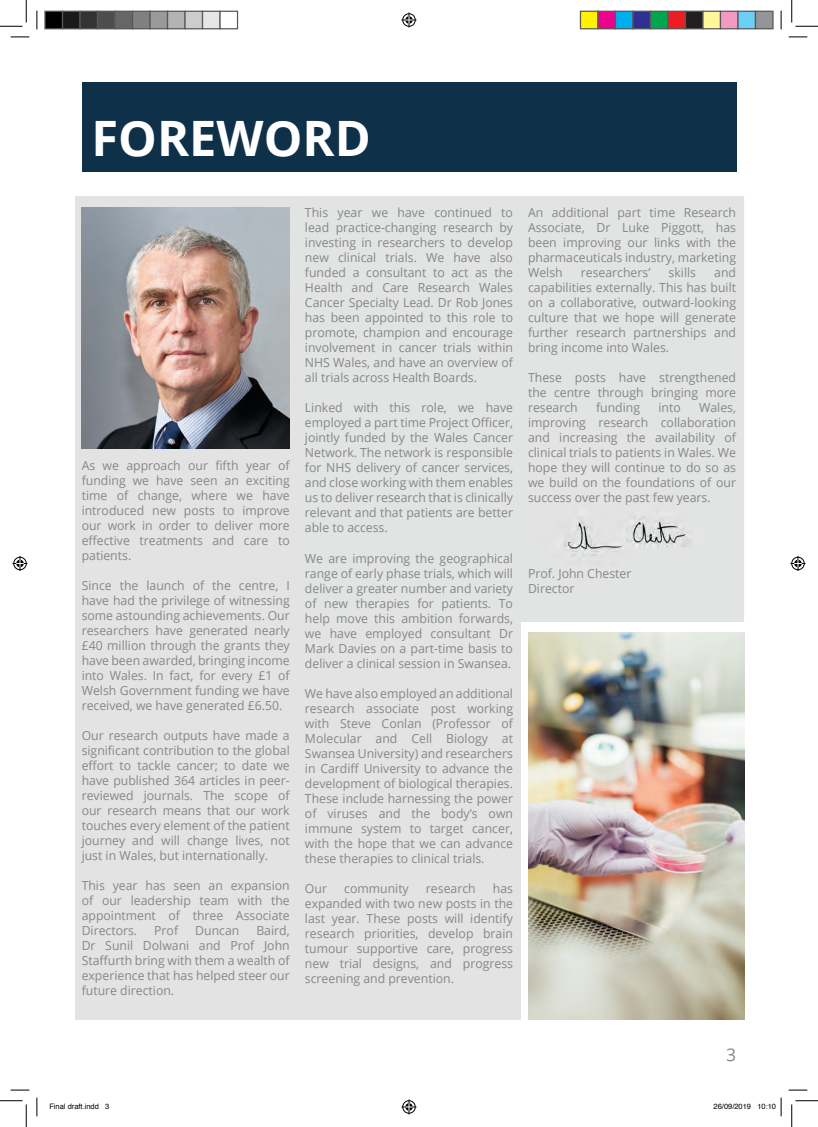
<style>
.page{position:relative;width:818px;height:1127px;background:#fff}
.page>*{position:absolute;margin:0;border:0;box-sizing:border-box;transform-origin:0 0}
.t1{font:700 48.75px "Open Sans";color:#fff}
.t2{font:17.5px "Open Sans";color:#878787}
.Booklet_grey_text{font:12.5px/15px "Open Sans";color:#878787;text-align:justify}
.t3{font:7.5px "Helvetica";color:#000}
</style>
<div class="page">
<div style="left:75px;top:196px;width:445px;height:822px;background:#e4e3e3"></div>
<div style="left:520px;top:198px;width:222px;height:421px;background:#e2e3e3"></div>
<img style="left:82px;top:208px;width:208px;height:240px">
<div style="left:82px;top:82px;width:654px;height:90px;background:#0e3149"></div>
<img style="left:528px;top:632px;width:216px;height:386px">
<svg style="left:11px;top:36px;width:18px;height:2px"></svg>
<svg style="left:788px;top:36px;width:19px;height:2px"></svg>
<svg style="left:11px;top:1089px;width:18px;height:1px"></svg>
<svg style="left:788px;top:1089px;width:19px;height:1px"></svg>
<svg style="left:36px;top:11px;width:2px;height:18px"></svg>
<svg style="left:36px;top:1097px;width:2px;height:18px"></svg>
<svg style="left:780px;top:11px;width:2px;height:18px"></svg>
<svg style="left:0;top:0;width:27px;height:27px"></svg>
<svg style="left:0;top:1100px;width:27px;height:26px"></svg>
<svg style="left:791px;top:0;width:27px;height:27px"></svg>
<svg style="left:791px;top:1100px;width:27px;height:26px"></svg>
<svg style="left:401px;top:13px;width:15px;height:15px"></svg>
<svg style="left:401px;top:1099px;width:15px;height:15px"></svg>
<svg style="left:13px;top:556px;width:15px;height:15px"></svg>
<svg style="left:790px;top:556px;width:15px;height:15px"></svg>
<div style="left:45px;top:11px;width:18px;height:18px;background:#000"></div>
<div style="left:44px;top:11px;width:19px;height:18px;border:1px solid #595959"></div>
<div style="left:63px;top:11px;width:17px;height:18px;background:#1a1a1a"></div>
<div style="left:62px;top:11px;width:19px;height:18px;border:1px solid #595959"></div>
<div style="left:80px;top:11px;width:18px;height:18px;background:#333"></div>
<div style="left:79px;top:11px;width:19px;height:18px;border:1px solid #595959"></div>
<div style="left:98px;top:11px;width:17px;height:18px;background:#4d4d4d"></div>
<div style="left:97px;top:11px;width:19px;height:18px;border:1px solid #595959"></div>
<div style="left:115px;top:11px;width:18px;height:18px;background:#666"></div>
<div style="left:114px;top:11px;width:19px;height:18px;border:1px solid #595959"></div>
<div style="left:133px;top:11px;width:17px;height:18px;background:#808080"></div>
<div style="left:132px;top:11px;width:19px;height:18px;border:1px solid #595959"></div>
<div style="left:150px;top:11px;width:18px;height:18px;background:#999"></div>
<div style="left:149px;top:11px;width:19px;height:18px;border:1px solid #595959"></div>
<div style="left:168px;top:11px;width:17px;height:18px;background:#b3b3b3"></div>
<div style="left:167px;top:11px;width:19px;height:18px;border:1px solid #595959"></div>
<div style="left:185px;top:11px;width:18px;height:18px;background:#ccc"></div>
<div style="left:184px;top:11px;width:19px;height:18px;border:1px solid #595959"></div>
<div style="left:203px;top:11px;width:17px;height:18px;background:#e6e6e6"></div>
<div style="left:202px;top:11px;width:19px;height:18px;border:1px solid #595959"></div>
<div style="left:219px;top:11px;width:19px;height:18px;border:1px solid #595959"></div>
<div style="left:580px;top:11px;width:18px;height:18px;background:#fff101"></div>
<div style="left:580px;top:11px;width:18px;height:18px;border:1px solid #595959"></div>
<div style="left:598px;top:11px;width:17px;height:18px;background:#ed028c"></div>
<div style="left:597px;top:11px;width:19px;height:18px;border:1px solid #595959"></div>
<div style="left:615px;top:11px;width:18px;height:18px;background:#00aeef"></div>
<div style="left:615px;top:11px;width:18px;height:18px;border:1px solid #595959"></div>
<div style="left:633px;top:11px;width:17px;height:18px;background:#2e3092"></div>
<div style="left:632px;top:11px;width:19px;height:18px;border:1px solid #595959"></div>
<div style="left:650px;top:11px;width:18px;height:18px;background:#00a54f"></div>
<div style="left:650px;top:11px;width:18px;height:18px;border:1px solid #595959"></div>
<div style="left:668px;top:11px;width:17px;height:18px;background:#ee1d23"></div>
<div style="left:667px;top:11px;width:19px;height:18px;border:1px solid #595959"></div>
<div style="left:685px;top:11px;width:18px;height:18px;background:#231f20"></div>
<div style="left:685px;top:11px;width:18px;height:18px;border:1px solid #595959"></div>
<div style="left:703px;top:11px;width:17px;height:18px;background:#fff79a"></div>
<div style="left:702px;top:11px;width:19px;height:18px;border:1px solid #595959"></div>
<div style="left:720px;top:11px;width:18px;height:18px;background:#f499c2"></div>
<div style="left:720px;top:11px;width:18px;height:18px;border:1px solid #595959"></div>
<div style="left:738px;top:11px;width:17px;height:18px;background:#6bcff6"></div>
<div style="left:737px;top:11px;width:19px;height:18px;border:1px solid #595959"></div>
<div style="left:755px;top:11px;width:18px;height:18px;background:#939598"></div>
<div style="left:755px;top:11px;width:18px;height:18px;border:1px solid #595959"></div>
<svg style="left:780px;top:1097px;width:2px;height:18px"></svg>
<p class="t1" style="left:92px;top:104px;width:281px">FOREWORD</p>
<p class="Booklet_grey_text" style="left:82px;top:457px;width:210px">As we approach our fifth year of funding we have seen an exciting time of change, where we have introduced new posts to improve our work in order to deliver more effective treatments and care to patients.</p>
<p class="Booklet_grey_text" style="left:82px;top:577px;width:210px">Since the launch of the centre, I have had the privilege of witnessing some astounding achievements. Our researchers have generated nearly £40 million through the grants they have been awarded, bringing income into Wales. In fact, for every £1 of Welsh Government funding we have received, we have generated £6.50.</p>
<p class="Booklet_grey_text" style="left:82px;top:727px;width:210px">Our research outputs have made a significant contribution to the global effort to tackle cancer; to date we have published 364 articles in peer&shy;reviewed journals. The scope of our research means that our work touches every element of the patient journey and will change lives, not just in Wales, but internationally.</p>
<p class="Booklet_grey_text" style="left:82px;top:877px;width:210px">This year has seen an expansion of our leadership team with the appointment of three Associate Directors.</p>
<p class="Booklet_grey_text" style="left:154px;top:922px;width:25px">Prof</p>
<p class="Booklet_grey_text" style="left:195px;top:922px;width:46px">Duncan</p>
<p class="Booklet_grey_text" style="left:82px;top:922px;width:210px;text-indent:175px">Baird, Dr Sunil Dolwani and Prof John Staffurth bring with them a wealth of experience that has helped steer our future direction.</p>
<p class="Booklet_grey_text" style="left:305px;top:205px;width:210px">This year we have continued to lead practice-changing research by investing in researchers to develop new clinical trials. We have also funded a consultant to act as the Health and Care Research Wales Cancer Specialty Lead. Dr Rob Jones has been appointed to this role to promote, champion and encourage involvement in cancer trials within NHS Wales, and have an overview of all trials across Health Boards.</p>
<p class="Booklet_grey_text" style="left:305px;top:400px;width:210px">Linked with this role, we have employed a part time Project Officer, jointly funded by the Wales Cancer Network. The network is responsible for NHS delivery of cancer services, and close working with them enables us to deliver research that is clinically relevant and that patients are better able to access.</p>
<p class="Booklet_grey_text" style="left:305px;top:550px;width:210px">We are improving the geographical range of early phase trials, which will deliver a greater number and variety of new therapies for patients. To help move this ambition forwards, we have employed consultant Dr Mark Davies on a part-time basis to deliver a clinical session in Swansea.</p>
<p class="Booklet_grey_text" style="left:305px;top:685px;width:210px">We have also employed an additional research associate post working with Steve Conlan (Professor of Molecular and Cell Biology at Swansea University) and researchers in Cardiff University to advance the development of biological therapies.<br>These include harnessing the power of viruses and the body’s own immune system to target cancer, with the hope that we can advance these therapies to clinical trials.</p>
<p class="Booklet_grey_text" style="left:305px;top:880px;width:24px">Our</p>
<p class="Booklet_grey_text" style="left:344px;top:880px;width:66px">community</p>
<p class="Booklet_grey_text" style="left:426px;top:880px;width:51px">research</p>
<p class="Booklet_grey_text" style="left:305px;top:880px;width:210px;text-indent:188px">has expanded with two new posts in the last year. These posts will identify research priorities, develop brain tumour supportive care, progress new trial designs, and progress screening and prevention.</p>
<p class="Booklet_grey_text" style="left:528px;top:205px;width:210px">An additional part time Research Associate, Dr Luke Piggott, has been improving our links with the pharmaceuticals industry, marketing Welsh</p>
<p class="Booklet_grey_text" style="left:528px;top:265px;width:210px;text-indent:186px">and capabilities externally. This has built on a collaborative, outward-looking culture that we hope will generate further research partnerships and bring income into Wales.</p>
<p class="Booklet_grey_text" style="left:528px;top:370px;width:210px">These posts have strengthened the centre through bringing more research</p>
<p class="Booklet_grey_text" style="left:581px;top:265px;width:71px">researchers’</p>
<p class="Booklet_grey_text" style="left:669px;top:265px;width:29px">skills</p>
<p class="Booklet_grey_text" style="left:596px;top:400px;width:46px">funding</p>
<p class="Booklet_grey_text" style="left:658px;top:400px;width:24px">into</p>
<p class="Booklet_grey_text" style="left:528px;top:400px;width:210px;text-indent:171px">Wales, improving research collaboration and increasing the availability of clinical trials to patients in Wales. We hope they will continue to do so as we build on the foundations of our success over the past few years.</p>
<p class="Booklet_grey_text" style="left:528px;top:565px;width:105px">Prof. John Chester</p>
<p class="Booklet_grey_text" style="left:528px;top:580px;width:48px">Director</p>
<h2 class="t2" style="left:726px;top:1042px;width:12px">3</h2>
<p class="t3" style="left:49px;top:1100px;width:62px">Final draft.indd 3</p>
<p class="t3" style="left:713px;top:1100px;width:64px">26/09/2019 10:10</p>
</div>
